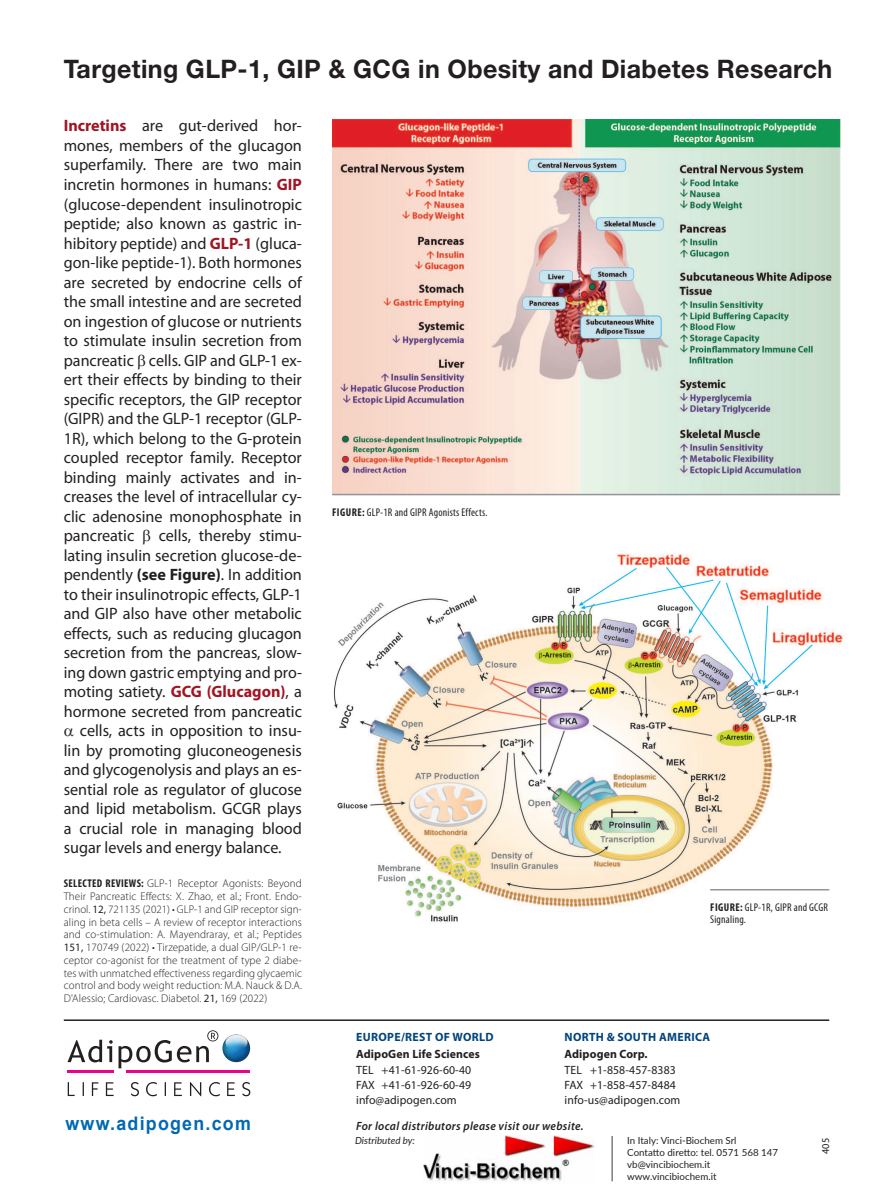
<style>
.page{position:relative;width:893px;height:1191px;background:#fff}
.page>*{position:absolute;margin:0;border:0;box-sizing:border-box;transform-origin:0 0}
.t1{font:700 25.5px "Helvetica Neue LT Std";letter-spacing:.015em;color:#231f20}
.t2{font:700 18.75px "Arial";letter-spacing:.07em;color:#0168b3;scale:.95 1}
.t3{font:16.5px/19.5px "Myriad Pro";color:#231f20;text-align:justify}
.t4{font:12px/14.5px "Myriad Pro";letter-spacing:.01em;color:#231f20;text-align:justify}
.t5{font:italic 600 12px "Myriad Pro";letter-spacing:.03em;color:#231f20;scale:.95 1}
.t6{font:700 12px "Myriad Pro";letter-spacing:.03em;color:#00447b}
.t7{font:700 12px "Myriad Pro";letter-spacing:.01em;color:#231f20}
.t8{font:300 11.25px/12.8px "Myriad Pro";letter-spacing:.01em;color:#231f20;text-align:justify}
.t9{font:condensed 11.25px/12px "Myriad Pro";letter-spacing:.02em;color:#231f20}
.t10{font:10.5px "Myriad Pro";color:#231f20}
.t11{font:9.75px/12px "Lato";color:#231f20}
.t12{font:italic 9.75px "Lato";color:#231f20}
.s1{font-weight:700;color:#a01522}
.s2{font-weight:700}
.s3{font-weight:700;font-stretch:condensed}
.s4{font-weight:400}
</style>
<div class="page">
<img style="left:332px;top:119px;width:509px;height:375px">
<hr style="left:64px;top:1019px;width:765px;height:2px;background:#231f20">
<svg style="left:67px;top:1039px;width:46px;height:23px"></svg>
<img style="left:222px;top:1034px;width:28px;height:28px;border-radius:14px">
<svg style="left:119px;top:1030px;width:99px;height:38px"></svg>
<hr style="left:67px;top:1070px;width:47px;height:2px;background:#ed028c">
<hr style="left:126px;top:1070px;width:124px;height:2px;background:#ed028c">
<svg style="left:68px;top:1082px;width:7px;height:14px"></svg>
<svg style="left:83px;top:1082px;width:1px;height:14px"></svg>
<svg style="left:92px;top:1082px;width:6px;height:14px"></svg>
<svg style="left:106px;top:1082px;width:8px;height:14px"></svg>
<svg style="left:131px;top:1082px;width:8px;height:14px"></svg>
<svg style="left:146px;top:1082px;width:11px;height:14px"></svg>
<svg style="left:165px;top:1082px;width:1px;height:14px"></svg>
<svg style="left:174px;top:1082px;width:8px;height:14px"></svg>
<svg style="left:190px;top:1082px;width:11px;height:14px"></svg>
<svg style="left:209px;top:1082px;width:11px;height:14px"></svg>
<svg style="left:227px;top:1082px;width:8px;height:14px"></svg>
<svg style="left:242px;top:1082px;width:8px;height:14px"></svg>
<hr style="left:332px;top:494px;width:508px;height:1px;background:#939598">
<img style="left:333px;top:553px;width:511px;height:370px">
<hr style="left:710px;top:889px;width:119px;height:1px;background:#939598">
<img style="left:423px;top:1136px;width:172px;height:45px">
<hr style="left:612px;top:1136px;width:1px;height:45px;background:#3e3e3f">
<h1 class="t1" style="left:64px;top:59px;width:770px">Targeting GLP-1, GIP &amp; GCG in Obesity and Diabetes Research</h1>
<p class="t3" style="left:64px;top:118px;width:240px"><span class="s1">Incretins</span> are gut-derived hor&shy;mones, members of the glucagon superfamily. There are two main incretin hormones in humans: <span class="s1">GIP </span>(glucose-dependent insulinotropic peptide; also known as gastric in&shy;hibitory peptide) and <span class="s1">GLP-1</span> (gluca&shy;gon-like peptide-1). Both hormones are secreted by endocrine cells of the small intestine and are secreted on ingestion of glucose or nutrients to stimulate insulin secretion from pancreatic cells. GIP and GLP-1 ex&shy;ert their effects by binding to their specific receptors, the GIP receptor (GIPR) and the GLP-1 receptor (GLP-1R), which belong to the G-protein coupled receptor family. Receptor binding mainly activates and in&shy;creases the level of intracellular cy&shy;clic adenosine monophosphate in pancreatic</p>
<p class="t9" style="left:332px;top:507px;width:157px"><span class="s2">FIGURE:</span> GLP-1R and GIPR Agonists Effects.</p>
<p class="t3" style="left:159px;top:527px;width:145px">cells, thereby stimu-</p>
<p class="t3" style="left:64px;top:547px;width:240px">lating insulin secretion glucose-de-</p>
<p class="t3" style="left:64px;top:566px;width:240px">pendently <span class="s2">(see Figure)</span>. In addition</p>
<p class="t3" style="left:64px;top:586px;width:240px">to their insulinotropic effects, GLP-1</p>
<p class="t3" style="left:64px;top:605px;width:240px">and GIP also have other metabolic</p>
<p class="t3" style="left:64px;top:625px;width:240px">effects, such as reducing glucagon</p>
<p class="t3" style="left:64px;top:644px;width:240px">secretion from the pancreas, slow-</p>
<p class="t3" style="left:64px;top:664px;width:240px">ing down gastric emptying and pro-</p>
<p class="t3" style="left:64px;top:683px;width:240px">moting satiety. <span class="s1">GCG (Glucagon)</span>, a</p>
<p class="t3" style="left:64px;top:703px;width:240px">hormone secreted from pancreatic</p>
<p class="t3" style="left:80px;top:722px;width:224px">cells, acts in opposition to insu-</p>
<p class="t3" style="left:64px;top:742px;width:240px">lin by promoting gluconeogenesis</p>
<p class="t3" style="left:64px;top:761px;width:240px">and glycogenolysis and plays an es-</p>
<p class="t3" style="left:64px;top:781px;width:240px">sential role as regulator of glucose</p>
<p class="t3" style="left:64px;top:800px;width:240px">and lipid metabolism. GCGR plays</p>
<p class="t3" style="left:64px;top:820px;width:240px">a crucial role in managing blood</p>
<p class="t3" style="left:64px;top:839px;width:219px">sugar levels and energy balance.</p>
<p class="t8" style="left:64px;top:878px;width:240px"><span class="s3">SELECTED REVIEWS:</span> GLP-1 Receptor Agonists: Beyond Their Pancreatic Effects: X. Zhao, et al.; Front. Endo&shy;crinol. <span class="s4">12,</span> 721135 (2021) • GLP-1 and GIP receptor sign&shy;aling in beta cells – A review of receptor interactions and co-stimulation: A. Mayendraray, et al.; Peptides <span class="s4">151,</span> 170749 (2022) • Tirzepatide, a dual GIP/GLP-1 re&shy;ceptor co-agonist for the treatment of type 2 diabe&shy;tes with unmatched effectiveness regarding glycaemic control and body weight reduction: M.A. Nauck &amp; D.A.<br>D'Alessio; Cardiovasc. Diabetol. <span class="s4">21,</span> 169 (2022)</p>
<p class="t9" style="left:710px;top:902px;width:119px"><span class="s2">FIGURE:</span> GLP-1R, GIPR and GCGR<br>Signaling.</p>
<p class="t2" style="left:66px;top:1116px;width:197px">www.adipogen.com</p>
<p class="t6" style="left:356px;top:1032px;width:139px">EUROPE/REST OF WORLD</p>
<p class="t7" style="left:356px;top:1049px;width:125px">AdipoGen Life Sciences</p>
<p class="t4" style="left:356px;top:1064px;width:117px">TEL +41-61-926-60-40<br>FAX +41-61-926-60-49 info@adipogen.com</p>
<p class="t6" style="left:565px;top:1032px;width:147px">NORTH &amp; SOUTH AMERICA</p>
<p class="t7" style="left:564px;top:1049px;width:85px">Adipogen Corp.</p>
<p class="t4" style="left:564px;top:1064px;width:117px;text-align:left">TEL +1-858-457-8383<br>FAX +1-858-457-8484 info-us@adipogen.com</p>
<p class="t5" style="left:356px;top:1121px;width:241px">For local distributors please visit our website.</p>
<p class="t12" style="left:355px;top:1133px;width:61px">Distributed by:</p>
<p class="t11" style="left:627px;top:1133px;width:152px">In Italy: Vinci-Biochem Srl<br>Contatto diretto: tel. 0571 568 147 vb@vincibiochem.it www.vincibiochem.it</p>
<p class="t10" style="left:821px;top:1154px;width:18px;rotate:-90deg">405</p>
</div>
